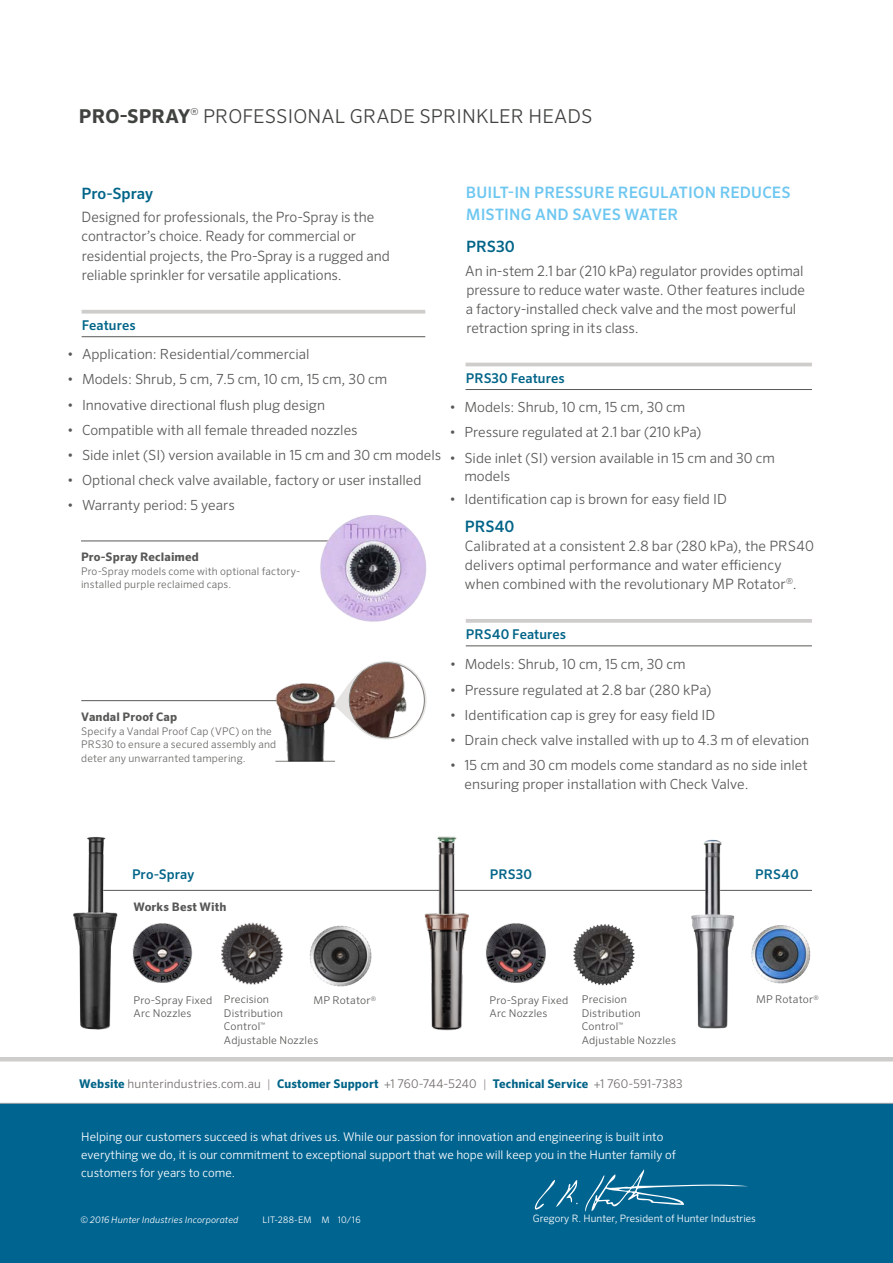
<style>
.page{position:relative;width:893px;height:1263px;background:#fff}
.page>*{position:absolute;margin:0;border:0;box-sizing:border-box;transform-origin:0 0}
.t1{font:300 19.05px "Sero Pro";letter-spacing:.01em;color:#40433f}
.t2{font:500 15.75px/21.8px "Sero Pro";letter-spacing:.01em;color:#6ec7f1}
.t3{font:500 15.75px "Sero Pro";letter-spacing:.005em;color:#006488}
.t4{font:500 15.6px "Sero Pro";color:#006488}
.t5{font:300 14.25px/19px "Sero Pro";color:#585956}
.t6{font:300 13.95px/18.8px "Sero Pro";color:#585956}
.t7{font:500 13.5px "Sero Pro";letter-spacing:.005em;color:#006488}
.t8{font:500 13.35px "Sero Pro";letter-spacing:.01em;color:#006488}
.t9{font:300 12px/18px "Sero Pro";color:#fff}
.t10{font:300 12px "Sero Pro";letter-spacing:.01em;color:#716f6c}
.t11{font:700 11.7px "Sero Pro";letter-spacing:.01em;color:#585956}
.t12{font:300 10.65px/13.5px "Sero Pro";letter-spacing:.015em;color:#585956}
.t13{font:300 10.5px/13.5px "Sero Pro";letter-spacing:.015em;color:#6a6966}
.t14{font:300 10.2px "Sero Pro";color:#fff}
.t15{font:italic 300 9px "Sero Pro";letter-spacing:.02em;color:#fff}
.t16{font:300 9px "Sero Pro";letter-spacing:.025em;color:#fff}
.s1{font-weight:700}
.s2{font-size:14.25px}
.s3{font-weight:700;color:#006488}
.s4{color:#9c9896}
</style>
<div class="page">
<svg style="left:82px;top:310px;width:343px;height:4px"></svg>
<hr style="left:82px;top:336px;width:343px;height:1px;background:#585956">
<hr style="left:466px;top:363px;width:346px;height:3px;background:#cfcdcb">
<hr style="left:466px;top:389px;width:346px;height:1px;background:#585956">
<hr style="left:81px;top:541px;width:251px;height:1px;background:#585956">
<svg style="left:466px;top:619px;width:346px;height:4px"></svg>
<hr style="left:466px;top:646px;width:346px;height:1px;background:#585956">
<img style="left:309px;top:925px;width:63px;height:62px">
<img style="left:132px;top:923px;width:60px;height:60px">
<img style="left:485px;top:923px;width:61px;height:60px">
<img style="left:573px;top:924px;width:62px;height:62px">
<img style="left:751px;top:925px;width:60px;height:58px">
<hr style="left:96px;top:890px;width:716px;height:1px;background:#585956">
<img style="left:686px;top:839px;width:57px;height:190px">
<img style="left:310px;top:515px;width:117px;height:107px">
<hr style="left:0;top:1057px;width:893px;height:4px;background:#cfcdcb">
<div style="left:0;top:1103px;width:893px;height:160px;background:#006491"></div>
<hr style="left:0;top:1103px;width:893px;height:1px;background:#a7a9ac">
<svg style="left:585px;top:1169px;width:163px;height:43px"></svg>
<svg style="left:535px;top:1180px;width:43px;height:30px"></svg>
<hr style="left:81px;top:700px;width:247px;height:1px;background:#585956">
<svg style="left:342px;top:661px;width:85px;height:78px"></svg>
<img style="left:349px;top:663px;width:75px;height:75px;border-radius:38px">
<div style="left:349px;top:662px;width:76px;height:76px;border:1px solid #7e7c79;border-radius:50%"></div>
<img style="left:269px;top:683px;width:73px;height:78px">
<hr style="left:275px;top:761px;width:60px;height:1px;background:#7e7c79">
<img style="left:221px;top:922px;width:62px;height:63px">
<img style="left:73px;top:837px;width:52px;height:193px">
<img style="left:418px;top:836px;width:57px;height:195px">
<h1 class="t1" style="left:79px;top:105px;width:515px"><span class="s1">PRO-SPRAY</span><sup>®</sup> PROFESSIONAL GRADE SPRINKLER HEADS</h1>
<p class="t4" style="left:81px;top:184px;width:73px">Pro-Spray</p>
<p class="t5" style="left:81px;top:208px;width:310px">Designed for professionals, the Pro-Spray is the contractor’s choice. Ready for commercial or residential projects, the Pro-Spray is a rugged and reliable sprinkler for versatile applications.</p>
<p class="t7" style="left:82px;top:317px;width:55px">Features</p>
<p class="t6" style="left:67px;top:345px;width:244px">• Application: Residential/commercial</p>
<p class="t6" style="left:67px;top:370px;width:322px">• Models: Shrub, 5 cm, 7.5 cm, 10 cm, 15 cm, 30 cm</p>
<p class="t6" style="left:67px;top:395px;width:260px">• Innovative directional flush plug design</p>
<p class="t6" style="left:67px;top:420px;width:292px">• Compatible with all female threaded nozzles</p>
<p class="t6" style="left:67px;top:446px;width:376px">• Side inlet (SI) version available in 15 cm and 30 cm models</p>
<p class="t6" style="left:67px;top:471px;width:356px">• Optional check valve available, factory or user installed</p>
<p class="t6" style="left:67px;top:496px;width:169px">• Warranty period: 5 years</p>
<p class="t11" style="left:81px;top:550px;width:120px">Pro-Spray Reclaimed</p>
<p class="t13" style="left:81px;top:564px;width:221px">Pro-Spray models come with optional factory&shy;installed purple reclaimed caps.</p>
<p class="t2" style="left:466px;top:181px;width:326px">BUILT-IN PRESSURE REGULATION REDUCES<br>MISTING AND SAVES WATER</p>
<p class="t4" style="left:466px;top:237px;width:50px">PRS30</p>
<p class="t5" style="left:465px;top:261px;width:341px">An in-stem 2.1 bar (210 kPa) regulator provides optimal pressure to reduce water waste. Other features include a factory-installed check valve and the most powerful retraction spring in its class.</p>
<p class="t7" style="left:466px;top:370px;width:101px">PRS30 Features</p>
<p class="t6" style="left:449px;top:397px;width:237px">• Models: Shrub, 10 cm, 15 cm, 30 cm</p>
<p class="t6" style="left:449px;top:423px;width:253px">• Pressure regulated at <span class="s2">2.1 bar (210 kPa)</span></p>
<p class="t6" style="left:464px;top:448px;width:312px;text-indent:-15px">• Side inlet (SI) version available in 15 cm and 30 cm models</p>
<p class="t6" style="left:449px;top:490px;width:279px">• Identification cap is brown for easy field ID</p>
<p class="t3" style="left:465px;top:517px;width:51px">PRS40</p>
<p class="t5" style="left:465px;top:536px;width:351px">Calibrated at a consistent 2.8 bar (280 kPa), the PRS40 delivers optimal performance and water efficiency when combined with the revolutionary MP Rotator<sup>®</sup>.</p>
<p class="t11" style="left:81px;top:710px;width:97px">Vandal Proof Cap</p>
<p class="t13" style="left:81px;top:724px;width:196px">Specify a Vandal Proof Cap (VPC) on the<br>PRS30 to ensure a secured assembly and deter any unwarranted tampering.</p>
<p class="t7" style="left:466px;top:626px;width:102px">PRS40 Features</p>
<p class="t6" style="left:450px;top:654px;width:237px">• Models: Shrub, 10 cm, 15 cm, 30 cm</p>
<p class="t6" style="left:450px;top:680px;width:263px">• Pressure regulated at <span class="s2">2.8 bar (280 kPa)</span></p>
<p class="t6" style="left:450px;top:705px;width:267px">• Identification cap is grey for easy field ID</p>
<p class="t6" style="left:450px;top:731px;width:361px">• Drain check valve installed with up to 4.3 m of elevation</p>
<p class="t6" style="left:465px;top:756px;width:345px;text-indent:-15px">• 15 cm and 30 cm models come standard as no side inlet ensuring proper installation with Check Valve.</p>
<p class="t8" style="left:132px;top:866px;width:64px">Pro-Spray</p>
<p class="t8" style="left:490px;top:866px;width:44px">PRS30</p>
<p class="t8" style="left:755px;top:866px;width:45px">PRS40</p>
<p class="t11" style="left:133px;top:899px;width:95px">Works Best With</p>
<p class="t12" style="left:313px;top:994px;width:64px">MP Rotator<sup>®</sup></p>
<p class="t12" style="left:756px;top:993px;width:64px">MP Rotator<sup>®</sup></p>
<p class="t12" style="left:224px;top:993px;width:96px">Precision<br>Distribution<br>Control<sup>™<br></sup>Adjustable Nozzles</p>
<p class="t12" style="left:582px;top:993px;width:96px">Precision<br>Distribution<br>Control<sup>™<br></sup>Adjustable Nozzles</p>
<p class="t12" style="left:134px;top:993px;width:80px">Pro-Spray Fixed<br>Arc Nozzles</p>
<p class="t12" style="left:490px;top:993px;width:80px">Pro-Spray Fixed<br>Arc Nozzles</p>
<p class="t10" style="left:79px;top:1076px;width:605px"><span class="s3">Website</span> hunterindustries.com.au <span class="s4">|</span> <span class="s3">Customer Support</span> +1 760-744-5240 <span class="s4">|</span> <span class="s3">Technical Service</span> +1 760-591-7383</p>
<p class="t9" style="left:81px;top:1127px;width:596px">Helping our customers succeed is what drives us. While our passion for innovation and engineering is built into everything we do, it is our commitment to exceptional support that we hope will keep you in the Hunter family of customers for years to come.</p>
<p class="t16" style="left:262px;top:1215px;width:100px">LIT-288-EM M 10/16</p>
<p class="t14" style="left:533px;top:1213px;width:224px">Gregory R. Hunter, President of Hunter Industries</p>
<p class="t15" style="left:80px;top:1214px;width:160px">© 2016 Hunter Industries Incorporated</p>
</div>
